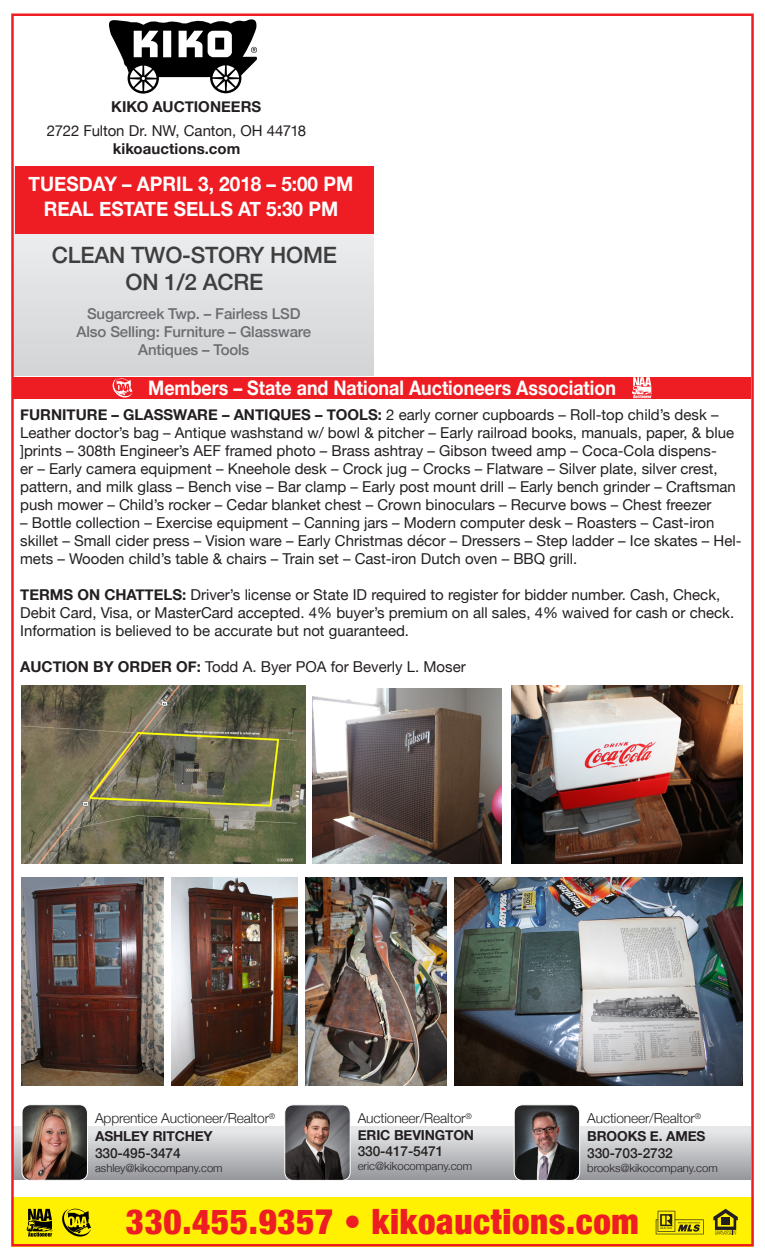
<style>
.page{position:relative;width:765px;height:1260px;background:#fff}
.page>*{position:absolute;margin:0;border:0;box-sizing:border-box;transform-origin:0 0}
.t1{font:900 condensed 34.88px "Helvetica Neue";letter-spacing:.02em;color:#ee1d23}
.t2{font:500 22.5px/27px "Helvetica Neue";letter-spacing:-.01em;color:#3e3e3f;text-align:center}
.t3{font:700 20px "Helvetica Neue";color:#fff;scale:.95 1}
.t4{font:700 20px "Helvetica Neue";color:#fff;scale:.89 1}
.t5{font:15px/18px "Helvetica Neue";color:#231f20}
.t6{font:500 15px/18px "Helvetica Neue";letter-spacing:-.01em;color:#6c6d70;text-align:center}
.t7{font:700 15px "Helvetica Neue";letter-spacing:.005em;color:#231f20}
.t8{font:300 13.75px "Helvetica Neue";letter-spacing:-.01em;color:#231f20}
.t9{font:700 13.75px "Helvetica Neue";letter-spacing:-.01em;color:#231f20}
.t10{font:500 13.75px "Helvetica Neue";letter-spacing:-.01em;color:#231f20}
.t11{font:300 11.25px "Helvetica Neue";color:#231f20}
.s1{font-weight:700}
</style>
<div class="page">
<img style="left:11px;top:13px;width:743px;height:1233px">
<svg style="left:26px;top:1209px;width:26px;height:28px"></svg>
<svg style="left:62px;top:1209px;width:29px;height:28px"></svg>
<p class="t7" style="left:111px;top:95px;width:152px">KIKO AUCTIONEERS</p>
<p class="t5" style="left:47px;top:122px;width:261px">2722 Fulton Dr. NW, Canton, OH 44718</p>
<p class="t7" style="left:113px;top:137px;width:129px">kikoauctions.com</p>
<p class="t3" style="left:29px;top:168px;width:343px">TUESDAY – APRIL 3, 2018 – 5:00 PM</p>
<p class="t3" style="left:44px;top:193px;width:311px">REAL ESTATE SELLS AT 5:30 PM</p>
<p class="t2" style="left:52px;top:239px;width:287px">CLEAN TWO-STORY HOME<br>ON 1/2 ACRE</p>
<p class="t6" style="left:87px;top:303px;width:215px">Sugarcreek Twp. – Fairless LSD</p>
<p class="t6" style="left:77px;top:321px;width:236px">Also Selling: Furniture – Glassware<br>Antiques – Tools</p>
<p class="t4" style="left:148px;top:373px;width:527px">Members – State and National Auctioneers Association</p>
<p class="t5" style="left:20px;top:406px;width:717px"><span class="s1">FURNITURE – GLASSWARE – ANTIQUES – TOOLS:</span> 2 early corner cupboards – Roll-top child’s desk – Leather doctor’s bag – Antique washstand w/ bowl &amp; pitcher – Early railroad books, manuals, paper, &amp; blue ]prints – 308th Engineer’s AEF framed photo – Brass ashtray – Gibson tweed amp – Coca-Cola dispens-<br>er – Early camera equipment – Kneehole desk – Crock jug – Crocks – Flatware – Silver plate, silver crest, pattern, and milk glass – Bench vise – Bar clamp – Early post mount drill – Early bench grinder – Craftsman push mower – Child’s rocker – Cedar blanket chest – Crown binoculars – Recurve bows – Chest freezer</p>
<p class="t5" style="left:20px;top:514px;width:723px">– Bottle collection – Exercise equipment – Canning jars – Modern computer desk – Roasters – Cast-iron skillet – Small cider press – Vision ware – Early Christmas décor – Dressers – Step ladder – Ice skates – Hel&shy;mets – Wooden child’s table &amp; chairs – Train set – Cast-iron Dutch oven – BBQ grill.</p>
<p class="t5" style="left:20px;top:586px;width:716px"><span class="s1">TERMS ON CHATTELS:</span> Driver’s license or State ID required to register for bidder number. Cash, Check,<br>Debit Card, Visa, or MasterCard accepted. 4% buyer’s premium on all sales, 4% waived for cash or check.<br>Information is believed to be accurate but not guaranteed.</p>
<p class="t5" style="left:20px;top:658px;width:447px"><span class="s1">AUCTION BY ORDER OF:</span> Todd A. Byer POA for Beverly L. Moser</p>
<p class="t8" style="left:95px;top:1107px;width:182px">Apprentice Auctioneer/Realtor<sup>®</sup></p>
<p class="t9" style="left:95px;top:1126px;width:119px">ASHLEY RITCHEY</p>
<p class="t10" style="left:95px;top:1142px;width:87px">330-495-3474</p>
<p class="t11" style="left:95px;top:1159px;width:129px">ashley@kikocompany.com</p>
<p class="t8" style="left:587px;top:1107px;width:115px">Auctioneer/Realtor<sup>®</sup></p>
<p class="t9" style="left:587px;top:1126px;width:120px">BROOKS E. AMES</p>
<p class="t10" style="left:587px;top:1142px;width:87px">330-703-2732</p>
<p class="t11" style="left:587px;top:1159px;width:132px">brooks@kikocompany.com</p>
<p class="t1" style="left:126px;top:1193px;width:514px">330.455.9357 • kikoauctions.com</p>
<p class="t8" style="left:358px;top:1107px;width:115px">Auctioneer/Realtor<sup>®</sup></p>
<p class="t9" style="left:358px;top:1124px;width:118px">ERIC BEVINGTON</p>
<p class="t10" style="left:358px;top:1140px;width:87px">330-417-5471</p>
<p class="t11" style="left:358px;top:1157px;width:116px">eric@kikocompany.com</p>
</div>
